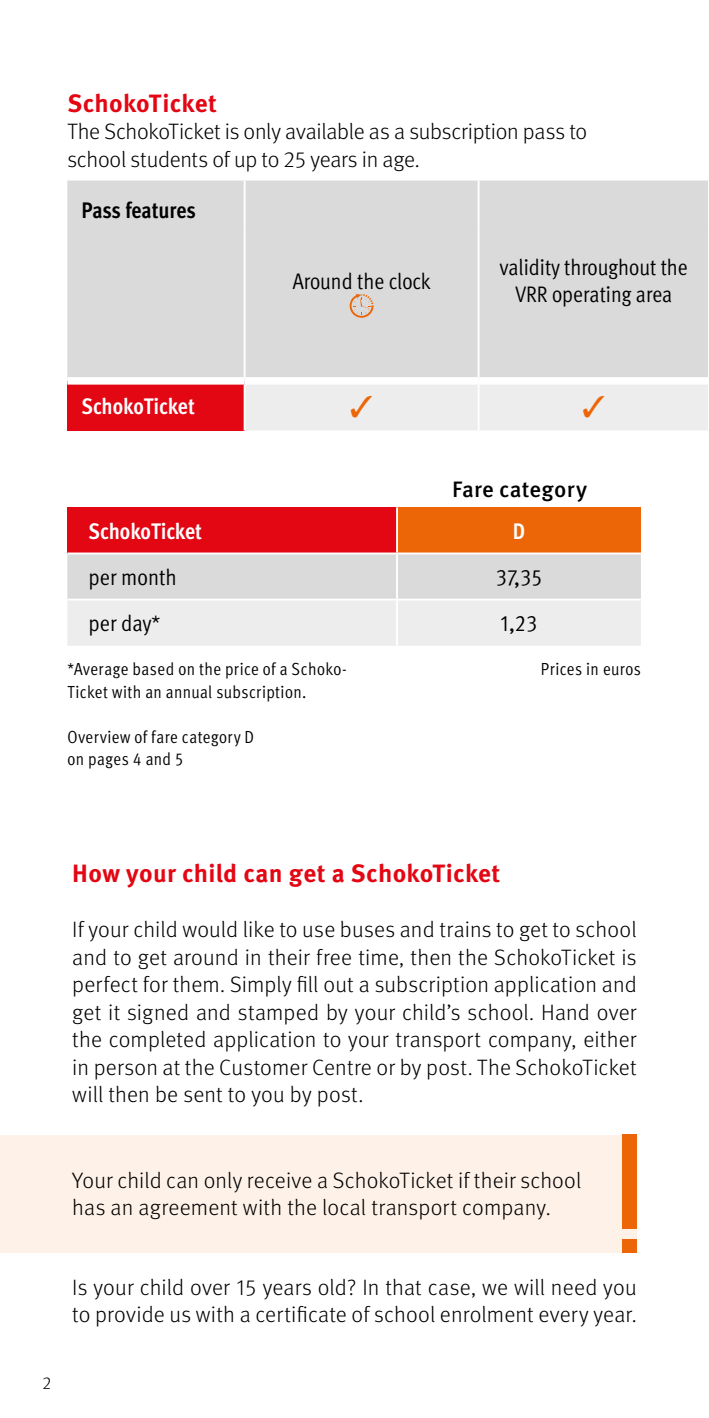
<style>
.page{position:relative;width:709px;height:1418px;background:#fff}
.page>*{position:absolute;margin:0;border:0;box-sizing:border-box;transform-origin:0 0}
.Subheadline{font:700 25px "Meta Pro";letter-spacing:.01em;color:#e30613}
.Tabelle{font:22.5px "Meta Pro Cond Norm";color:#000}
.Tabelle_negativ{font:700 condensed 22.5px "Meta Pro";color:#fff}
.Tabelle_Copy{font:condensed 22.5px "Meta Pro";color:#000}
.Tabelle-2{font:700 condensed 22.5px "Meta Pro";letter-spacing:-.005em;color:#000}
.Copy{font:300 22.25px/27.5px "Meta Pro";letter-spacing:.005em;color:#000}
.Copy-2{font:300 22.25px "Meta Pro";letter-spacing:-.015em;color:#000}
.Copy-3{font:500 22.25px "Meta Pro";letter-spacing:.01em;color:#000}
.Marginalien_BU{font:condensed 17.5px "Meta Pro";letter-spacing:.025em;color:#000}
.t1{font:300 17.5px "Meta Pro";color:#000}
</style>
<div class="page">
<div style="left:67px;top:180px;width:641px;height:197px;background:#dadada"></div>
<div style="left:67px;top:381px;width:177px;height:49px;background:#e30613"></div>
<hr style="left:477px;top:180px;width:2px;height:49px;background:#fff">
<hr style="left:477px;top:229px;width:2px;height:148px;background:#fff">
<hr style="left:244px;top:180px;width:1px;height:49px;background:#fff">
<hr style="left:244px;top:229px;width:1px;height:148px;background:#fff">
<div style="left:67px;top:377px;width:177px;height:7px;background:#fff"></div>
<svg style="left:349px;top:294px;width:24px;height:24px"></svg>
<div style="left:67px;top:507px;width:330px;height:46px;background:#e30613"></div>
<div style="left:397px;top:507px;width:244px;height:46px;background:#ec6608"></div>
<svg style="left:67px;top:554px;width:574px;height:91px;background:#e3e3e3"></svg>
<hr style="left:396px;top:507px;width:2px;height:45px;background:#fff">
<hr style="left:67px;top:552px;width:330px;height:2px;background:#fff">
<hr style="left:397px;top:552px;width:244px;height:2px;background:#fff">
<hr style="left:396px;top:554px;width:2px;height:44px;background:#fff">
<hr style="left:396px;top:600px;width:2px;height:45px;background:#fff">
<hr style="left:67px;top:598px;width:330px;height:2px;background:#fff">
<hr style="left:397px;top:598px;width:244px;height:2px;background:#fff">
<div style="left:0;top:1135px;width:636px;height:117px;background:#fef1e8"></div>
<div style="left:622px;top:1134px;width:14px;height:94px;background:#ec6608"></div>
<div style="left:622px;top:1238px;width:14px;height:14px;background:#ec6608"></div>
<svg style="left:244px;top:377px;width:464px;height:53px"></svg>
<p class="Subheadline" style="left:67px;top:83px;width:151px">SchokoTicket</p>
<p class="Copy-2" style="left:67px;top:115px;width:521px">The SchokoTicket is only available as a subscription pass to</p>
<p class="Copy-2" style="left:67px;top:143px;width:354px">school students of up to 25 years in age.</p>
<p class="Tabelle-2" style="left:81px;top:193px;width:116px">Pass features</p>
<p class="Tabelle_negativ" style="left:81px;top:389px;width:115px">SchokoTicket</p>
<p class="Tabelle" style="left:293px;top:265px;width:139px">Around the clock</p>
<p class="Tabelle" style="left:500px;top:251px;width:189px">validity throughout the</p>
<p class="Tabelle" style="left:515px;top:278px;width:158px">VRR operating area</p>
<p class="Copy-3" style="left:452px;top:472px;width:136px">Fare category</p>
<p class="Tabelle_negativ" style="left:89px;top:514px;width:115px">SchokoTicket</p>
<p class="Tabelle_negativ" style="left:513px;top:514px;width:14px">D</p>
<p class="Tabelle_Copy" style="left:89px;top:561px;width:90px">per month</p>
<p class="Tabelle_Copy" style="left:495px;top:561px;width:48px">37,35</p>
<p class="Tabelle_Copy" style="left:89px;top:607px;width:73px">per day*</p>
<p class="Tabelle_Copy" style="left:500px;top:607px;width:38px">1,23</p>
<p class="Marginalien_BU" style="left:67px;top:656px;width:281px">*Average based on the price of a Schoko-</p>
<p class="Marginalien_BU" style="left:540px;top:656px;width:102px">Prices in euros</p>
<p class="Marginalien_BU" style="left:67px;top:679px;width:240px">Ticket with an annual subscription.</p>
<p class="Marginalien_BU" style="left:67px;top:724px;width:188px">Overview of fare category D</p>
<p class="Marginalien_BU" style="left:67px;top:746px;width:117px">on pages 4 and 5</p>
<p class="Subheadline" style="left:72px;top:853px;width:429px">How your child can get a SchokoTicket</p>
<p class="Copy" style="left:72px;top:914px;width:566px">If your child would like to use buses and trains to get to school</p>
<p class="Copy" style="left:72px;top:942px;width:566px;text-align:justify">and to get around in their free time, then the SchokoTicket is perfect for them. Simply fill out a subscription application and get it signed and stamped by your child’s school. Hand over the completed application to your transport company, either in person at the Customer Centre or by post. The SchokoTicket will then be sent to you by post.</p>
<p class="Copy" style="left:72px;top:1164px;width:510px">Your child can only receive a SchokoTicket if their school has an agreement with the local transport company.</p>
<p class="t1" style="left:42px;top:1370px;width:11px">2</p>
<p class="Copy" style="left:72px;top:1272px;width:566px">Is your child over 15 years old? In that case, we will need you to provide us with a certificate of school enrolment every year.</p>
</div>
